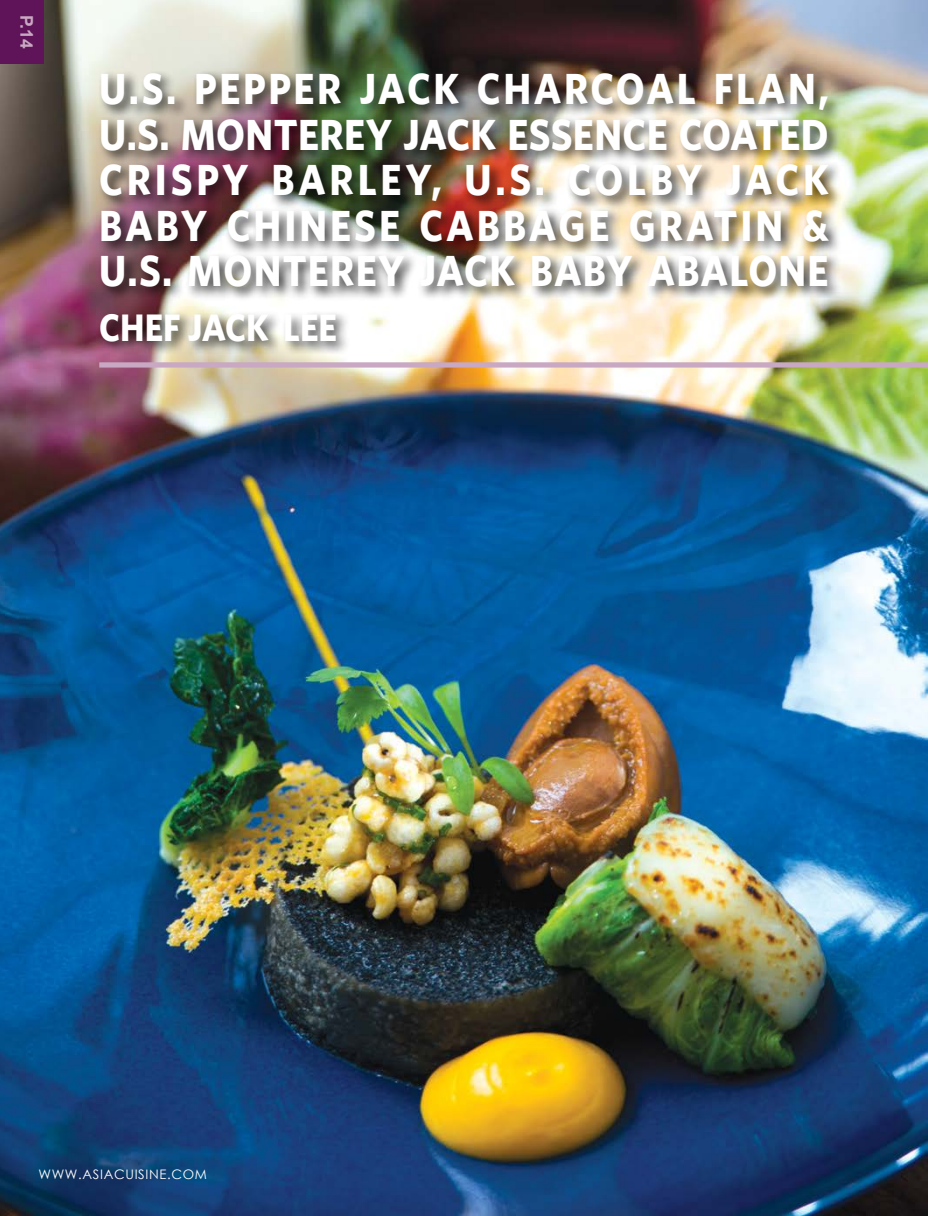
<style>
.page{position:relative;width:928px;height:1216px;background:#fff}
.page>*{position:absolute;margin:0;border:0;box-sizing:border-box;transform-origin:0 0}
.t1{font:700 43.75px/45.5px "Whitney";letter-spacing:.07em;color:#fff;text-align:justify;scale:.9 1}
.t2{font:700 38.5px "Whitney";color:#fff;scale:.9 1}
.t3{font:700 17.5px "Arial";color:#c8a8c2}
.t4{font:13.12px "Century Gothic";letter-spacing:.05em;color:#fff}
</style>
<div class="page">
<img style="left:0;top:0;width:928px;height:1215px">
<div style="left:0;top:0;width:43px;height:63px;background:#5f1358"></div>
<div style="left:97px;top:69px;width:746px;height:287px;background:#000;opacity:.75"></div>
<div style="left:99px;top:362px;width:829px;height:5px;background:#c8a8c2"></div>
<p class="t3" style="left:38px;top:15px;width:35px;rotate:90deg">P.14</p>
<p class="t1" style="left:99px;top:65px;width:812px">U.S. PEPPER JACK CHARCOAL FLAN, U.S. MONTEREY JACK ESSENCE COATED CRISPY BARLEY, U.S. COLBY JACK BABY CHINESE CABBAGE GRATIN &amp; U.S. MONTEREY JACK BABY ABALONE</p>
<p class="t2" style="left:99px;top:304px;width:266px">CHEF JACK LEE</p>
<p class="t4" style="left:38px;top:1164px;width:170px">WWW.ASIACUISINE.COM</p>
</div>
